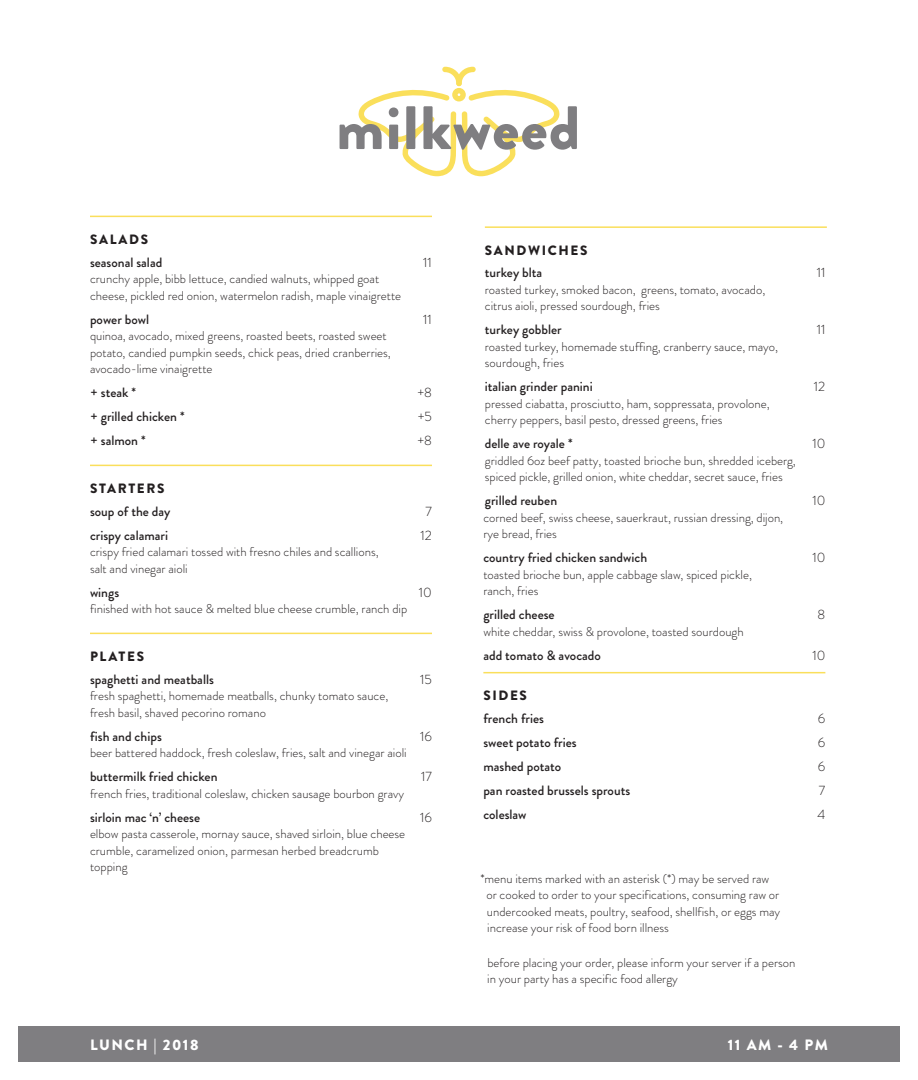
<style>
.page{position:relative;width:918px;height:1080px;background:#fff}
.page>*{position:absolute;margin:0;border:0;box-sizing:border-box;transform-origin:0 0}
.Footer_-_Lunch_Drink{font:900 15px "Brandon Grotesque";letter-spacing:.1em;color:#fff}
.Menu_item_w__descrip{font:500 13.5px "Brandon Grotesque";color:#231f20}
.Menu_item_no_descrip{font:500 13.5px "Brandon Grotesque";color:#231f20}
.Section_Header{font:900 13.5px "Brandon Grotesque";letter-spacing:.12em;color:#231f20}
.Menu_item_w__descrip-2{font:300 13.5px "Brandon Grotesque";color:#231f20}
.Menu_item_no_descrip-2{font:300 13.5px "Brandon Grotesque";color:#231f20}
.Description{font:300 12.75px/16.5px "Brandon Grotesque";color:#231f20}
.Menu_Disclaimer{font:300 12.75px/16.5px "Brandon Grotesque";color:#231f20}
</style>
<div class="page">
<div style="left:18px;top:1026px;width:882px;height:36px;background:#7f7e81"></div>
<hr style="left:90px;top:216px;width:342px;height:1px;background:#fadf5b">
<hr style="left:90px;top:465px;width:342px;height:1px;background:#fadf5b">
<hr style="left:90px;top:633px;width:342px;height:1px;background:#fadf5b">
<svg style="left:340px;top:67px;width:237px;height:109px"></svg>
<hr style="left:485px;top:226px;width:342px;height:2px;background:#fadf5b">
<hr style="left:483px;top:672px;width:342px;height:1px;background:#fadf5b">
<p class="Section_Header" style="left:90px;top:231px;width:60px">SALADS</p>
<p class="Menu_item_w__descrip" style="left:90px;top:253px;width:74px">seasonal salad</p>
<p class="Menu_item_w__descrip-2" style="left:423px;top:254px;width:10px">11</p>
<p class="Description" style="left:90px;top:271px;width:313px">crunchy apple, bibb lettuce, candied walnuts, whipped goat cheese, pickled red onion, watermelon radish, maple vinaigrette</p>
<p class="Menu_item_w__descrip" style="left:90px;top:310px;width:61px">power bowl</p>
<p class="Menu_item_w__descrip-2" style="left:423px;top:311px;width:10px">11</p>
<p class="Description" style="left:90px;top:328px;width:302px">quinoa, avocado, mixed greens, roasted beets, roasted sweet potato, candied pumpkin seeds, chick peas, dried cranberries, avocado-lime vinaigrette</p>
<p class="Menu_item_no_descrip" style="left:90px;top:384px;width:47px">+ steak *</p>
<p class="Menu_item_no_descrip-2" style="left:417px;top:384px;width:16px">+8</p>
<p class="Menu_item_no_descrip" style="left:90px;top:408px;width:96px">+ grilled chicken *</p>
<p class="Menu_item_no_descrip-2" style="left:418px;top:408px;width:16px">+5</p>
<p class="Menu_item_no_descrip" style="left:90px;top:432px;width:57px">+ salmon *</p>
<p class="Menu_item_no_descrip-2" style="left:417px;top:432px;width:16px">+8</p>
<p class="Section_Header" style="left:90px;top:480px;width:76px">STARTERS</p>
<p class="Menu_item_no_descrip" style="left:90px;top:502px;width:82px">soup of the day</p>
<p class="Menu_item_no_descrip-2" style="left:426px;top:503px;width:8px">7</p>
<p class="Menu_item_w__descrip" style="left:90px;top:526px;width:80px">crispy calamari</p>
<p class="Menu_item_w__descrip-2" style="left:421px;top:527px;width:13px">12</p>
<p class="Description" style="left:90px;top:544px;width:290px">crispy fried calamari tossed with fresno chiles and scallions, salt and vinegar aioli</p>
<p class="Menu_item_w__descrip" style="left:90px;top:583px;width:31px">wings</p>
<p class="Menu_item_w__descrip-2" style="left:419px;top:584px;width:15px">10</p>
<p class="Description" style="left:90px;top:601px;width:319px">finished with hot sauce &amp; melted blue cheese crumble, ranch dip</p>
<p class="Section_Header" style="left:90px;top:648px;width:55px">PLATES</p>
<p class="Menu_item_w__descrip" style="left:90px;top:670px;width:125px">spaghetti and meatballs</p>
<p class="Menu_item_w__descrip-2" style="left:420px;top:671px;width:13px">15</p>
<p class="Description" style="left:90px;top:688px;width:300px">fresh spaghetti, homemade meatballs, chunky tomato sauce, fresh basil, shaved pecorino romano</p>
<p class="Menu_item_w__descrip" style="left:90px;top:727px;width:73px">fish and chips</p>
<p class="Menu_item_w__descrip-2" style="left:420px;top:728px;width:13px">16</p>
<p class="Description" style="left:90px;top:745px;width:318px">beer battered haddock, fresh coleslaw, fries, salt and vinegar aioli</p>
<p class="Menu_item_w__descrip" style="left:90px;top:768px;width:129px">buttermilk fried chicken</p>
<p class="Menu_item_w__descrip-2" style="left:421px;top:768px;width:12px">17</p>
<p class="Description" style="left:90px;top:785px;width:316px">french fries, traditional coleslaw, chicken sausage bourbon gravy</p>
<p class="Menu_item_w__descrip" style="left:90px;top:808px;width:112px">sirloin mac ‘n’ cheese</p>
<p class="Menu_item_w__descrip-2" style="left:420px;top:809px;width:13px">16</p>
<p class="Description" style="left:90px;top:826px;width:317px">elbow pasta casserole, mornay sauce, shaved sirloin, blue cheese crumble, caramelized onion, parmesan herbed breadcrumb topping</p>
<p class="Section_Header" style="left:485px;top:242px;width:104px">SANDWICHES</p>
<p class="Menu_item_w__descrip" style="left:485px;top:264px;width:59px">turkey blta</p>
<p class="Menu_item_w__descrip-2" style="left:817px;top:264px;width:10px">11</p>
<p class="Description" style="left:485px;top:281px;width:282px">roasted turkey, smoked bacon, greens, tomato, avocado, citrus aioli, pressed sourdough, fries</p>
<p class="Menu_item_w__descrip" style="left:485px;top:321px;width:78px">turkey gobbler</p>
<p class="Menu_item_w__descrip-2" style="left:817px;top:321px;width:10px">11</p>
<p class="Description" style="left:485px;top:338px;width:295px">roasted turkey, homemade stuffing, cranberry sauce, mayo, sourdough, fries</p>
<p class="Menu_item_w__descrip" style="left:485px;top:378px;width:109px">italian grinder panini</p>
<p class="Menu_item_w__descrip-2" style="left:814px;top:378px;width:13px">12</p>
<p class="Description" style="left:485px;top:395px;width:286px">pressed ciabatta, prosciutto, ham, soppressata, provolone, cherry peppers, basil pesto, dressed greens, fries</p>
<p class="Menu_item_w__descrip" style="left:485px;top:435px;width:89px">delle ave royale *</p>
<p class="Menu_item_w__descrip-2" style="left:812px;top:435px;width:15px">10</p>
<p class="Description" style="left:485px;top:452px;width:313px">griddled 6oz beef patty, toasted brioche bun, shredded iceberg, spiced pickle, grilled onion, white cheddar, secret sauce, fries</p>
<p class="Menu_item_w__descrip" style="left:485px;top:492px;width:74px">grilled reuben</p>
<p class="Menu_item_w__descrip-2" style="left:812px;top:492px;width:15px">10</p>
<p class="Description" style="left:483px;top:509px;width:301px">corned beef, swiss cheese, sauerkraut, russian dressing, dijon, rye bread, fries</p>
<p class="Menu_item_w__descrip" style="left:483px;top:549px;width:165px">country fried chicken sandwich</p>
<p class="Menu_item_w__descrip-2" style="left:812px;top:549px;width:15px">10</p>
<p class="Description" style="left:483px;top:566px;width:270px">toasted brioche bun, apple cabbage slaw, spiced pickle, ranch, fries</p>
<p class="Menu_item_w__descrip" style="left:483px;top:606px;width:73px">grilled cheese</p>
<p class="Menu_item_w__descrip-2" style="left:818px;top:606px;width:9px">8</p>
<p class="Description" style="left:483px;top:623px;width:262px">white cheddar, swiss &amp; provolone, toasted sourdough</p>
<p class="Menu_item_w__descrip" style="left:483px;top:647px;width:119px">add tomato &amp; avocado</p>
<p class="Menu_item_w__descrip-2" style="left:812px;top:647px;width:15px">10</p>
<p class="Section_Header" style="left:483px;top:687px;width:45px">SIDES</p>
<p class="Menu_item_no_descrip" style="left:483px;top:710px;width:62px">french fries</p>
<p class="Menu_item_no_descrip-2" style="left:818px;top:710px;width:9px">6</p>
<p class="Menu_item_no_descrip" style="left:483px;top:734px;width:95px">sweet potato fries</p>
<p class="Menu_item_no_descrip-2" style="left:818px;top:734px;width:9px">6</p>
<p class="Menu_item_no_descrip" style="left:483px;top:758px;width:79px">mashed potato</p>
<p class="Menu_item_no_descrip-2" style="left:818px;top:758px;width:9px">6</p>
<p class="Menu_item_no_descrip" style="left:483px;top:782px;width:148px">pan roasted brussels sprouts</p>
<p class="Menu_item_no_descrip-2" style="left:819px;top:782px;width:8px">7</p>
<p class="Menu_item_no_descrip" style="left:483px;top:806px;width:45px">coleslaw</p>
<p class="Menu_item_no_descrip-2" style="left:818px;top:806px;width:9px">4</p>
<p class="Menu_Disclaimer" style="left:486px;top:870px;width:295px;text-indent:-6px">*menu items marked with an asterisk (*) may be served raw or cooked to order to your specifications, consuming raw or undercooked meats, poultry, seafood, shellfish, or eggs may increase your risk of food born illness</p>
<p class="Menu_Disclaimer" style="left:487px;top:954px;width:310px">before placing your order, please inform your server if a person in your party has a specific food allergy</p>
<p class="Footer_-_Lunch_Drink" style="left:90px;top:1035px;width:110px">LUNCH | 2018</p>
<p class="Footer_-_Lunch_Drink" style="left:728px;top:1035px;width:102px">11 AM - 4 PM</p>
</div>
